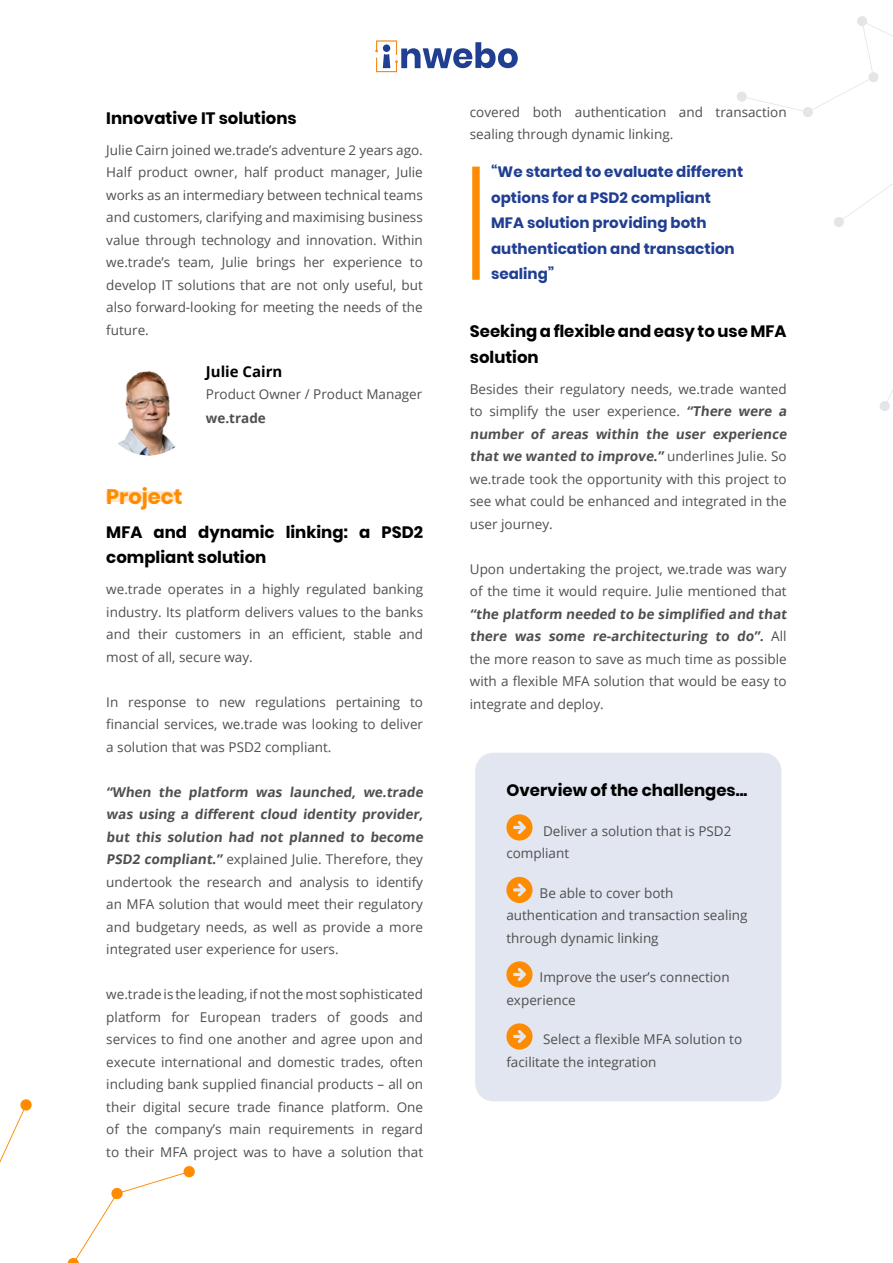
<style>
.page{position:relative;width:893px;height:1263px;background:#fff}
.page>*{position:absolute;margin:0;border:0;box-sizing:border-box;transform-origin:0 0}
.t1{font:700 21px "Poppins";color:#ff8c00}
.t2{font:700 16.5px/25.5px "Poppins";color:#000}
.t3{font:700 15px/25.5px "Poppins";color:#203e92}
.t4{font:700 15px "Open Sans";color:#000}
.t5{font:13.5px/22.5px "Open Sans";color:#4f4f4f}
.t6{font:700 13.5px "Open Sans";color:#4f4f4f}
.s1{font-weight:700}
</style>
<div class="page">
<div style="left:106px;top:491px;width:70px;height:11px;background:#ffe8cd"></div>
<div style="left:472px;top:167px;width:8px;height:113px;background:#ff8c00"></div>
<svg style="left:67px;top:1166px;width:128px;height:97px"></svg>
<svg style="left:0;top:1099px;width:32px;height:64px"></svg>
<svg style="left:880px;top:390px;width:13px;height:21px"></svg>
<svg style="left:737px;top:16px;width:156px;height:101px"></svg>
<svg style="left:834px;top:183px;width:59px;height:44px"></svg>
<div style="left:475px;top:753px;width:306px;height:348px;background:#e2e6f0;border-radius:18px"></div>
<svg style="left:506px;top:814px;width:27px;height:26px"></svg>
<svg style="left:506px;top:877px;width:27px;height:26px"></svg>
<svg style="left:506px;top:961px;width:27px;height:26px"></svg>
<svg style="left:506px;top:1023px;width:27px;height:26px"></svg>
<svg style="left:375px;top:40px;width:143px;height:32px"></svg>
<img style="left:103px;top:364px;width:91px;height:91px;border-radius:46px">
<p class="t2" style="left:106px;top:105px;width:192px">Innovative IT solutions</p>
<p class="t5" style="left:106px;top:138px;width:318px;text-align:justify">Julie Cairn joined we.trade’s adventure 2 years ago.<br>Half product owner, half product manager, Julie works as an intermediary between technical teams and customers, clarifying and maximising business value through technology and innovation. Within we.trade’s team, Julie brings her experience to develop IT solutions that are not only useful, but also forward-looking for meeting the needs of the future.</p>
<p class="t4" style="left:206px;top:360px;width:78px">Julie Cairn</p>
<p class="t5" style="left:206px;top:383px;width:218px">Product Owner / Product Manager</p>
<p class="t6" style="left:206px;top:408px;width:62px">we.trade</p>
<h1 class="t1" style="left:106px;top:484px;width:78px">Project</h1>
<p class="t2" style="left:106px;top:519px;width:318px">MFA and dynamic linking: a PSD2 compliant solution</p>
<p class="t5" style="left:106px;top:578px;width:318px;text-align:justify">we.trade operates in a highly regulated banking industry. Its platform delivers values to the banks and their customers in an efficient, stable and most of all, secure way.</p>
<p class="t5" style="left:106px;top:690px;width:318px;text-align:justify">In response to new regulations pertaining to financial services, we.trade was looking to deliver a solution that was PSD2 compliant.</p>
<p class="t5" style="left:106px;top:780px;width:321px"><span class="s1">“When the platform was launched, we.trade was using a different cloud identity provider, but this solution had not planned to become PSD2 compliant.”</span> explained Julie. Therefore, they undertook the research and analysis to identify an MFA solution that would meet their regulatory and budgetary needs, as well as provide a more integrated user experience for users.</p>
<p class="t5" style="left:106px;top:983px;width:318px;text-align:justify">we.trade is the leading, if not the most sophisticated platform for European traders of goods and services to find one another and agree upon and execute international and domestic trades, often including bank supplied financial products – all on their digital secure trade finance platform. One of the company’s main requirements in regard to their MFA project was to have a solution that</p>
<p class="t5" style="left:470px;top:100px;width:318px">covered both authentication and transaction sealing through dynamic linking.</p>
<p class="t3" style="left:491px;top:159px;width:254px">“We started to evaluate different options for a PSD2 compliant<br>MFA solution providing both authentication and transaction sealing”</p>
<p class="t2" style="left:470px;top:319px;width:318px">Seeking a flexible and easy to use MFA solution</p>
<p class="t5" style="left:470px;top:377px;width:321px">Besides their regulatory needs, we.trade wanted to simplify the user experience. <span class="s1">“There were a number of areas within the user experience that we wanted to improve.”</span> u n d e rl i n es J u l i e . So we.trade took the opportunity with this project to see what could be enhanced and integrated in the user journey.</p>
<p class="t5" style="left:470px;top:557px;width:318px">Upon undertaking the project, we.trade was wary of the time it would require. Julie mentioned that</p>
<p class="t5" style="left:470px;top:602px;width:321px"><span class="s1">“the platform needed to be simplified and that there was some re-architecturing to do”.</span> A l l the more reason to save as much time as possible with a flexible MFA solution that would be easy to integrate and deploy.</p>
<p class="t2" style="left:506px;top:778px;width:243px">Overview of the challenges...</p>
<p class="t5" style="left:506px;top:819px;width:227px;text-indent:37px">Deliver a solution that is PSD2 compliant</p>
<p class="t5" style="left:506px;top:881px;width:243px;text-indent:33px">Be able to cover both authentication and transaction sealing through dynamic linking</p>
<p class="t5" style="left:506px;top:966px;width:225px;text-indent:33px">Improve the user’s connection experience</p>
<p class="t5" style="left:506px;top:1028px;width:237px;text-indent:37px">Select a flexible MFA solution to facilitate the integration</p>
</div>
